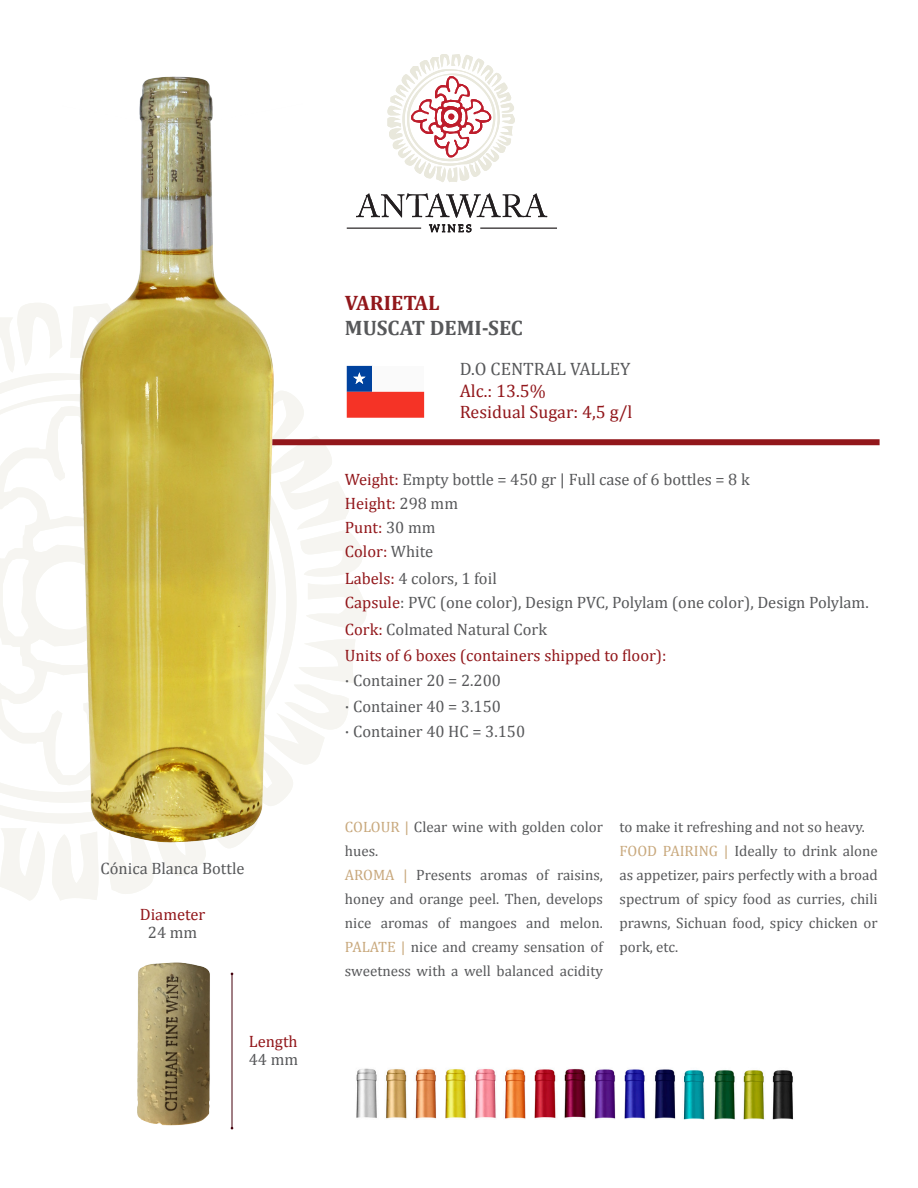
<style>
.page{position:relative;width:918px;height:1188px;background:#fff}
.page>*{position:absolute;margin:0;border:0;box-sizing:border-box;transform-origin:0 0}
.NIVEL{font:700 21px "Cambria";color:#57585a}
.NIVEL-2{font:700 21px "Cambria";color:#92171b}
.NIVEL-3{font:18px "Cambria";color:#92171b}
.NIVEL-4{font:18px "Cambria";color:#57585a}
.ficha_tecnica{font:16.5px "Cambria";color:#57585a}
.ficha_tecnica-2{font:16.5px/18px "Cambria";color:#92171b;text-align:center}
.TEXTO_GRAL{font:15px/24px "Cambria";color:#57585a;text-align:justify}
.s1{color:#57585a}
.s2{color:#92171b}
.s3{color:#c8a87c}
</style>
<div class="page">
<svg style="left:0;top:317px;width:367px;height:366px"></svg>
<svg style="left:0;top:785px;width:152px;height:116px;fill:#f6f5f1"></svg>
<svg style="left:0;top:524px;width:13px;height:216px"></svg>
<svg style="left:387px;top:54px;width:128px;height:128px"></svg>
<svg style="left:356px;top:193px;width:191px;height:25px"></svg>
<svg style="left:531px;top:199px;width:16px;height:18px"></svg>
<svg style="left:429px;top:224px;width:42px;height:9px"></svg>
<hr style="left:480px;top:228px;width:77px;height:1px;background:#231f20">
<hr style="left:347px;top:228px;width:74px;height:1px;background:#231f20">
<svg style="left:352px;top:366px;width:72px;height:52px"></svg>
<div style="left:235px;top:439px;width:645px;height:6px;background:#92171b"></div>
<img style="left:13px;top:76px;width:339px;height:806px">
<hr style="left:232px;top:974px;width:1px;height:154px;background:#45000d">
<img style="left:137px;top:962px;width:73px;height:164px">
<img style="left:356px;top:1068px;width:437px;height:52px">
<p class="ficha_tecnica" style="left:101px;top:858px;width:146px">Cónica Blanca Bottle</p>
<p class="ficha_tecnica-2" style="left:140px;top:905px;width:67px">Diameter<br><span class="s1">24 mm</span></p>
<p class="ficha_tecnica-2" style="left:249px;top:1032px;width:50px">Length</p>
<p class="ficha_tecnica" style="left:249px;top:1049px;width:51px">44 mm</p>
<p class="NIVEL-2" style="left:345px;top:288px;width:96px">VARIETAL</p>
<p class="NIVEL" style="left:345px;top:313px;width:180px">MUSCAT DEMI-SEC</p>
<p class="NIVEL-4" style="left:460px;top:358px;width:172px">D.O CENTRAL VALLEY</p>
<p class="NIVEL-3" style="left:460px;top:380px;width:88px">Alc.: 13.5%</p>
<p class="NIVEL-3" style="left:460px;top:402px;width:174px">Residual Sugar: 4,5 g/l</p>
<p class="ficha_tecnica" style="left:345px;top:470px;width:406px"><span class="s2">Weight:</span> Empty bottle = 450 gr | Full case of 6 bottles = 8 k</p>
<p class="ficha_tecnica-2" style="left:345px;top:494px;width:115px">Height: <span class="s1">298 mm</span></p>
<p class="ficha_tecnica-2" style="left:345px;top:518px;width:92px">Punt: <span class="s1">30 mm</span></p>
<p class="ficha_tecnica-2" style="left:345px;top:542px;width:90px">Color: <span class="s1">White</span></p>
<p class="ficha_tecnica" style="left:345px;top:569px;width:153px"><span class="s2">Labels:</span> 4 colors, 1 foil</p>
<p class="ficha_tecnica" style="left:345px;top:593px;width:525px"><span class="s2">Capsule</span>: PVC (one color), Design PVC, Polylam (one color), Design Polylam.</p>
<p class="ficha_tecnica" style="left:345px;top:620px;width:204px"><span class="s2">Cork:</span> Colmated Natural Cork</p>
<p class="ficha_tecnica-2" style="left:345px;top:646px;width:323px">Units of 6 boxes (containers shipped to floor):</p>
<p class="ficha_tecnica" style="left:345px;top:671px;width:158px">· Container 20 = 2.200</p>
<p class="ficha_tecnica" style="left:345px;top:696px;width:158px">· Container 40 = 3.150</p>
<p class="ficha_tecnica" style="left:345px;top:722px;width:182px">· Container 40 HC = 3.150</p>
<p class="TEXTO_GRAL" style="left:345px;top:814px;width:260px"><span class="s3">COLOUR |</span> Clear wine with golden color hues.</p>
<p class="TEXTO_GRAL" style="left:345px;top:862px;width:260px"><span class="s3">AROMA |</span> Presents aromas of raisins, honey and orange peel. Then, develops nice aromas of mangoes and melon.<br><span class="s3">PALATE |</span> nice and creamy sensation of sweetness with a well balanced acidity</p>
<p class="TEXTO_GRAL" style="left:620px;top:814px;width:247px">to make it refreshing and not so heavy.</p>
<p class="TEXTO_GRAL" style="left:620px;top:838px;width:260px"><span class="s3">FOOD PAIRING |</span> Ideally to drink alone as appetizer, pairs perfectly with a broad spectrum of spicy food as curries, chili prawns, Sichuan food, spicy chicken or pork, etc.</p>
</div>
